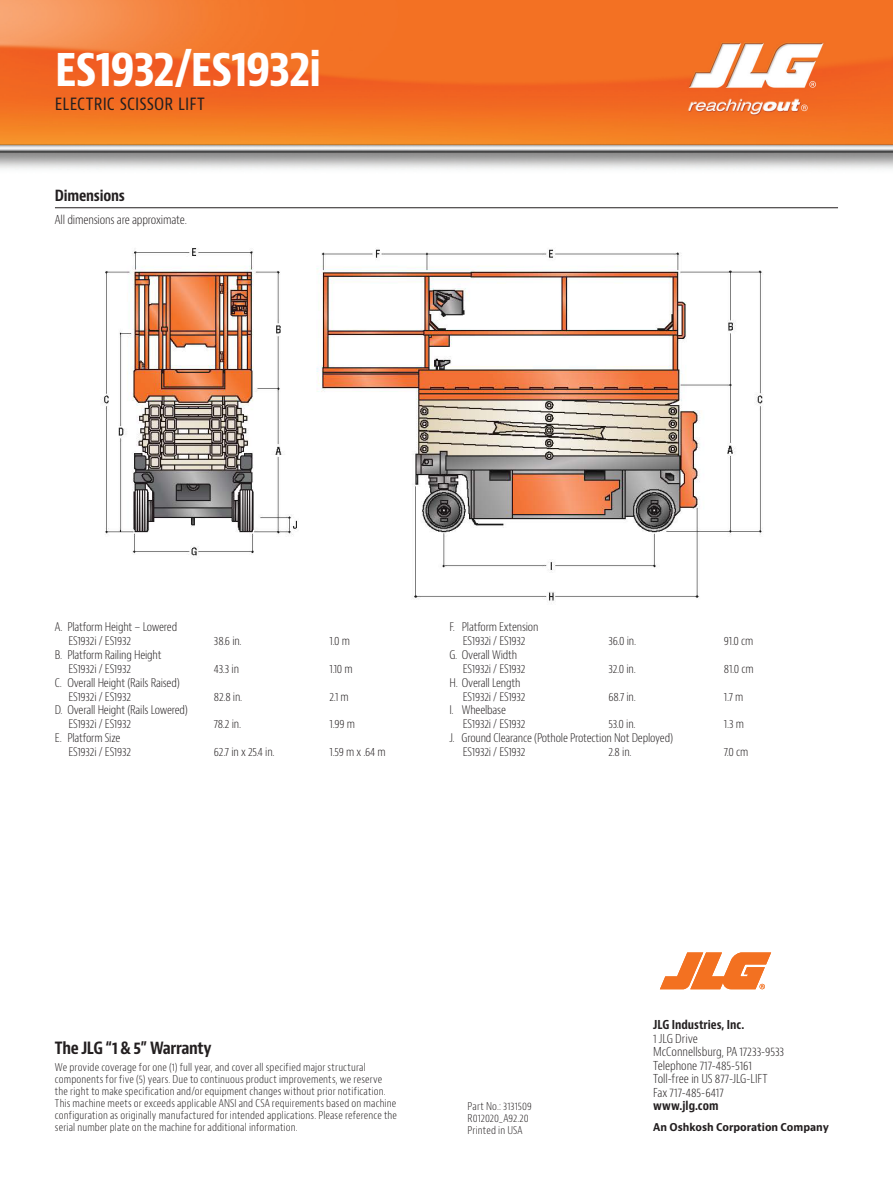
<style>
.page{position:relative;width:893px;height:1188px;background:#fff}
.page>*{position:absolute;margin:0;border:0;box-sizing:border-box;transform-origin:0 0}
.jlgSS_MainTitle-Seri{font:700 condensed 48px "Bernino Sans";letter-spacing:-.035em;color:#fff}
.jlgSS_MainTitle-Seri-2{font:condensed 18px "Bernino Sans";letter-spacing:.01em;color:#231f20}
.jlgSS_WarrantySubhea{font:700 condensed 16.5px "Bernino Sans";letter-spacing:-.025em;color:#231f20}
.jlgSS-SubHead{font:700 condensed 15px "Bernino Sans";letter-spacing:-.015em;color:#231f20}
.jlgSS_ContactInfo{font:300 condensed 12px "Bernino Sans";letter-spacing:-.005em;color:#231f20}
.t1{font:700 condensed 12px "Bernino Sans";color:#231f20}
.jlgSS_BodyText{font:300 condensed 12px "Bernino Sans";letter-spacing:-.015em;color:#231f20}
.jlgSS-BodyAlphaList{font:300 condensed 11.7px "Bernino Sans";letter-spacing:-.015em;color:#231f20}
.jlgSS_WarrantyCopy{font:300 condensed 10.5px/12px "Bernino Sans";letter-spacing:.015em;color:#231f20}
.jlgSS_PartFormCopy{font:300 condensed 10.5px "Bernino Sans";letter-spacing:.01em;color:#231f20}
.jlgSS_OshkoshLine{font:700 10.5px "Bernino Sans";color:#231f20;scale:.95 1}
</style>
<div class="page">
<svg style="left:660px;top:952px;width:111px;height:37px"></svg>
<hr style="left:55px;top:208px;width:783px;height:1px;background:#231f20">
<img style="left:0;top:0;width:893px;height:170px">
<img style="left:102px;top:248px;width:661px;height:353px">
<p class="jlgSS_MainTitle-Seri" style="left:55px;top:39px;width:268px">ES1932/ES1932i</p>
<p class="jlgSS_MainTitle-Seri-2" style="left:55px;top:93px;width:151px">ELECTRIC SCISSOR LIFT</p>
<p class="jlgSS-SubHead" style="left:55px;top:186px;width:71px">Dimensions</p>
<p class="jlgSS_BodyText" style="left:55px;top:213px;width:133px">All dimensions are approximate.</p>
<p class="jlgSS-BodyAlphaList" style="left:55px;top:620px;width:124px">A. Platform Height – Lowered</p>
<p class="jlgSS-BodyAlphaList" style="left:68px;top:634px;width:64px">ES1932i / ES1932</p>
<p class="jlgSS-BodyAlphaList" style="left:214px;top:634px;width:29px">38.6 in.</p>
<p class="jlgSS-BodyAlphaList" style="left:329px;top:634px;width:22px">1.0 m</p>
<p class="jlgSS-BodyAlphaList" style="left:55px;top:647px;width:108px">B. Platform Railing Height</p>
<p class="jlgSS-BodyAlphaList" style="left:68px;top:661px;width:64px">ES1932i / ES1932</p>
<p class="jlgSS-BodyAlphaList" style="left:214px;top:661px;width:27px">43.3 in</p>
<p class="jlgSS-BodyAlphaList" style="left:329px;top:661px;width:25px">1.10 m</p>
<p class="jlgSS-BodyAlphaList" style="left:55px;top:675px;width:126px">C. Overall Height (Rails Raised)</p>
<p class="jlgSS-BodyAlphaList" style="left:68px;top:689px;width:64px">ES1932i / ES1932</p>
<p class="jlgSS-BodyAlphaList" style="left:214px;top:689px;width:30px">82.8 in.</p>
<p class="jlgSS-BodyAlphaList" style="left:329px;top:689px;width:21px">2.1 m</p>
<p class="jlgSS-BodyAlphaList" style="left:55px;top:703px;width:135px">D. Overall Height (Rails Lowered)</p>
<p class="jlgSS-BodyAlphaList" style="left:68px;top:717px;width:64px">ES1932i / ES1932</p>
<p class="jlgSS-BodyAlphaList" style="left:214px;top:717px;width:29px">78.2 in.</p>
<p class="jlgSS-BodyAlphaList" style="left:329px;top:717px;width:27px">1.99 m</p>
<p class="jlgSS-BodyAlphaList" style="left:55px;top:731px;width:67px">E. Platform Size</p>
<p class="jlgSS-BodyAlphaList" style="left:68px;top:745px;width:64px">ES1932i / ES1932</p>
<p class="jlgSS-BodyAlphaList" style="left:214px;top:745px;width:62px">62.7 in x 25.4 in.</p>
<p class="jlgSS-BodyAlphaList" style="left:329px;top:745px;width:58px">1.59 m x .64 m</p>
<p class="jlgSS-BodyAlphaList" style="left:449px;top:620px;width:91px">F. Platform Extension</p>
<p class="jlgSS-BodyAlphaList" style="left:463px;top:634px;width:64px">ES1932i / ES1932</p>
<p class="jlgSS-BodyAlphaList" style="left:608px;top:634px;width:29px">36.0 in.</p>
<p class="jlgSS-BodyAlphaList" style="left:724px;top:634px;width:31px">91.0 cm</p>
<p class="jlgSS-BodyAlphaList" style="left:449px;top:647px;width:69px">G. Overall Width</p>
<p class="jlgSS-BodyAlphaList" style="left:463px;top:661px;width:64px">ES1932i / ES1932</p>
<p class="jlgSS-BodyAlphaList" style="left:608px;top:661px;width:29px">32.0 in.</p>
<p class="jlgSS-BodyAlphaList" style="left:724px;top:661px;width:31px">81.0 cm</p>
<p class="jlgSS-BodyAlphaList" style="left:449px;top:675px;width:73px">H. Overall Length</p>
<p class="jlgSS-BodyAlphaList" style="left:463px;top:689px;width:64px">ES1932i / ES1932</p>
<p class="jlgSS-BodyAlphaList" style="left:608px;top:689px;width:29px">68.7 in.</p>
<p class="jlgSS-BodyAlphaList" style="left:724px;top:689px;width:21px">1.7 m</p>
<p class="jlgSS-BodyAlphaList" style="left:449px;top:703px;width:58px">I. Wheelbase</p>
<p class="jlgSS-BodyAlphaList" style="left:463px;top:717px;width:64px">ES1932i / ES1932</p>
<p class="jlgSS-BodyAlphaList" style="left:608px;top:717px;width:29px">53.0 in.</p>
<p class="jlgSS-BodyAlphaList" style="left:724px;top:717px;width:22px">1.3 m</p>
<p class="jlgSS-BodyAlphaList" style="left:449px;top:731px;width:225px">J. Ground Clearance (Pothole Protection Not Deployed)</p>
<p class="jlgSS-BodyAlphaList" style="left:463px;top:745px;width:64px">ES1932i / ES1932</p>
<p class="jlgSS-BodyAlphaList" style="left:608px;top:745px;width:25px">2.8 in.</p>
<p class="jlgSS-BodyAlphaList" style="left:724px;top:745px;width:26px">7.0 cm</p>
<p class="jlgSS_WarrantySubhea" style="left:55px;top:1038px;width:158px">The JLG “1 &amp; 5” Warranty</p>
<p class="jlgSS_WarrantyCopy" style="left:55px;top:1061px;width:344px">We provide coverage for one (1) full year, and cover all specified major structural components for five (5) years. Due to continuous product improvements, we reserve the right to make specification and/or equipment changes without prior notification.<br>This machine meets or exceeds applicable ANSI and CSA requirements based on machine configuration as originally manufactured for intended applications. Please reference the serial number plate on the machine for additional information.</p>
<p class="jlgSS_PartFormCopy" style="left:468px;top:1100px;width:66px">Part No.: 3131509</p>
<p class="jlgSS_PartFormCopy" style="left:468px;top:1112px;width:63px">R012020_A92.20</p>
<p class="jlgSS_PartFormCopy" style="left:468px;top:1124px;width:57px">Printed in USA</p>
<p class="t1" style="left:653px;top:1017px;width:93px">JLG Industries, Inc.</p>
<p class="jlgSS_ContactInfo" style="left:653px;top:1031px;width:46px">1 JLG Drive</p>
<p class="jlgSS_ContactInfo" style="left:653px;top:1044px;width:133px">McConnellsburg, PA 17233-9533</p>
<p class="jlgSS_ContactInfo" style="left:653px;top:1058px;width:100px">Telephone 717-485-5161</p>
<p class="jlgSS_ContactInfo" style="left:653px;top:1071px;width:116px">Toll-free in US 877-JLG-LIFT</p>
<p class="jlgSS_ContactInfo" style="left:653px;top:1085px;width:72px">Fax 717-485-6417</p>
<p class="t1" style="left:653px;top:1098px;width:67px">www.jlg.com</p>
<p class="jlgSS_OshkoshLine" style="left:653px;top:1120px;width:186px">An Oshkosh Corporation Company</p>
</div>
